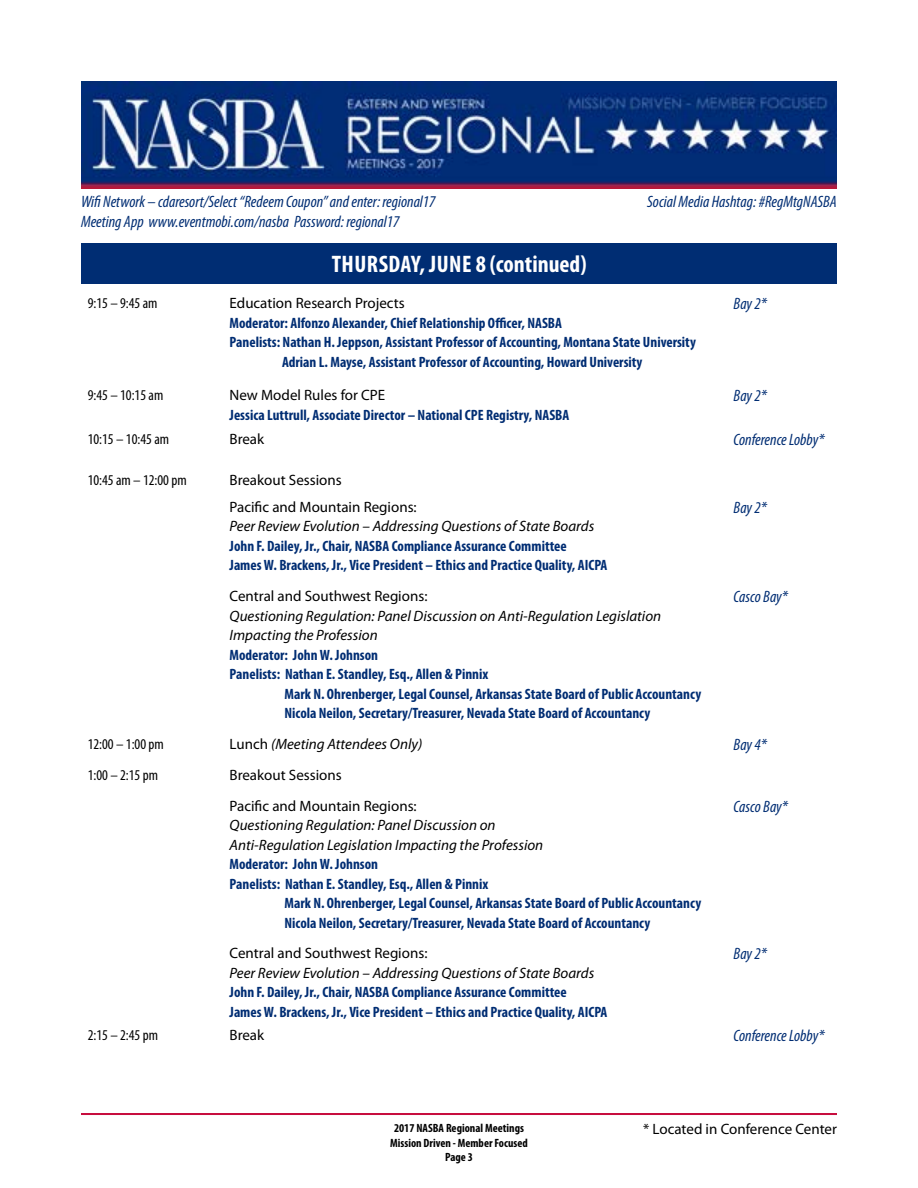
<style>
.page{position:relative;width:918px;height:1188px;background:#fff}
.page>*{position:absolute;margin:0;border:0;box-sizing:border-box;transform-origin:0 0}
.t1{font:700 condensed 24px "Myriad Pro";color:#fff}
.t2{font:italic condensed 16.5px "Myriad Pro";color:#002d73}
.t3{font:700 condensed 15px/19.5px "Myriad Pro";color:#002d73}
.t4{font:italic 15px/19.5px "Myriad Pro";color:#000}
.t5{font:15px/27px "Myriad Pro";color:#000}
.t6{font:condensed 15px "Myriad Pro";color:#000}
.t7{font:700 condensed 12px/14.4px "Myriad Pro";color:#000;text-align:center}
.s1{font-style:normal}
</style>
<div class="page">
<img style="left:81px;top:81px;width:756px;height:108px">
<hr style="left:81px;top:1113px;width:756px;height:1px;background:#c6093b">
<hr style="left:81px;top:1114px;width:756px;height:1px;background:#c6093b">
<div style="left:81px;top:243px;width:756px;height:41px;background:#002d73"></div>
<p class="t2" style="left:81px;top:192px;width:356px">Wifi Network – cdaresort/Select “Redeem Coupon” and enter: regional17</p>
<p class="t2" style="left:647px;top:192px;width:191px">Social Media Hashtag: #RegMtgNASBA</p>
<p class="t2" style="left:81px;top:211px;width:320px">Meeting App www.eventmobi.com/nasba Password: regional17</p>
<h1 class="t1" style="left:332px;top:249px;width:256px">THURSDAY, JUNE 8 (continued)</h1>
<p class="t6" style="left:88px;top:294px;width:71px">9:15 – 9:45 am</p>
<p class="t5" style="left:230px;top:289px;width:177px">Education Research Projects</p>
<p class="t3" style="left:230px;top:313px;width:334px">Moderator: Alfonzo Alexander, Chief Relationship Officer, NASBA</p>
<p class="t3" style="left:230px;top:332px;width:468px">Panelists: Nathan H. Jeppson, Assistant Professor of Accounting, Montana State University</p>
<p class="t3" style="left:282px;top:352px;width:362px">Adrian L. Mayse, Assistant Professor of Accounting, Howard University</p>
<p class="t2" style="left:734px;top:294px;width:35px">Bay 2*</p>
<p class="t6" style="left:88px;top:386px;width:77px">9:45 – 10:15 am</p>
<p class="t5" style="left:230px;top:381px;width:157px">New Model Rules for CPE</p>
<p class="t3" style="left:230px;top:404px;width:341px">Jessica Luttrull, Associate Director – National CPE Registry, NASBA</p>
<p class="t2" style="left:734px;top:386px;width:35px">Bay 2*</p>
<p class="t6" style="left:88px;top:430px;width:83px">10:15 – 10:45 am</p>
<p class="t5" style="left:230px;top:426px;width:36px">Break</p>
<p class="t2" style="left:734px;top:430px;width:92px">Conference Lobby*</p>
<p class="t6" style="left:88px;top:471px;width:100px">10:45 am – 12:00 pm</p>
<p class="t5" style="left:230px;top:466px;width:189px">Breakout Sessions<br>Pacific and Mountain Regions:</p>
<p class="t4" style="left:230px;top:516px;width:366px">Peer Review Evolution – Addressing Questions of State Boards</p>
<p class="t3" style="left:230px;top:536px;width:379px">John F. Dailey, Jr., Chair, NASBA Compliance Assurance Committee<br>James W. Brackens, Jr., Vice President – Ethics and Practice Quality, AICPA</p>
<p class="t2" style="left:734px;top:498px;width:35px">Bay 2*</p>
<p class="t5" style="left:230px;top:582px;width:199px">Central and Southwest Regions:</p>
<p class="t4" style="left:230px;top:606px;width:433px">Questioning Regulation: Panel Discussion on Anti-Regulation Legislation<br>Impacting the Profession</p>
<p class="t3" style="left:230px;top:644px;width:150px">Moderator: John W. Johnson</p>
<p class="t3" style="left:230px;top:664px;width:260px">Panelists: Nathan E. Standley, Esq., Allen &amp; Pinnix</p>
<p class="t3" style="left:284px;top:683px;width:418px">Mark N. Ohrenberger, Legal Counsel, Arkansas State Board of Public Accountancy</p>
<p class="t3" style="left:284px;top:703px;width:367px">Nicola Neilon, Secretary/Treasurer, Nevada State Board of Accountancy</p>
<p class="t2" style="left:734px;top:587px;width:56px">Casco Bay*</p>
<p class="t6" style="left:88px;top:735px;width:78px">12:00 – 1:00 pm</p>
<p class="t4" style="left:230px;top:734px;width:194px"><span class="s1">Lunch</span> (Meeting Attendees Only)</p>
<p class="t2" style="left:734px;top:735px;width:35px">Bay 4*</p>
<p class="t6" style="left:88px;top:766px;width:72px">1:00 – 2:15 pm</p>
<p class="t5" style="left:230px;top:760px;width:189px;line-height:30.5px">Breakout Sessions<br>Pacific and Mountain Regions:</p>
<p class="t4" style="left:230px;top:815px;width:315px">Questioning Regulation: Panel Discussion on<br>Anti-Regulation Legislation Impacting the Profession</p>
<p class="t3" style="left:230px;top:854px;width:150px">Moderator: John W. Johnson</p>
<p class="t3" style="left:230px;top:873px;width:260px">Panelists: Nathan E. Standley, Esq., Allen &amp; Pinnix</p>
<p class="t3" style="left:284px;top:893px;width:418px">Mark N. Ohrenberger, Legal Counsel, Arkansas State Board of Public Accountancy</p>
<p class="t3" style="left:284px;top:912px;width:367px">Nicola Neilon, Secretary/Treasurer, Nevada State Board of Accountancy</p>
<p class="t2" style="left:734px;top:796px;width:56px">Casco Bay*</p>
<p class="t5" style="left:230px;top:939px;width:199px">Central and Southwest Regions:</p>
<p class="t4" style="left:230px;top:963px;width:366px">Peer Review Evolution – Addressing Questions of State Boards</p>
<p class="t3" style="left:230px;top:982px;width:379px">John F. Dailey, Jr., Chair, NASBA Compliance Assurance Committee<br>James W. Brackens, Jr., Vice President – Ethics and Practice Quality, AICPA</p>
<p class="t2" style="left:734px;top:944px;width:35px">Bay 2*</p>
<p class="t6" style="left:88px;top:1026px;width:72px">2:15 – 2:45 pm</p>
<p class="t5" style="left:230px;top:1021px;width:36px">Break</p>
<p class="t2" style="left:734px;top:1025px;width:92px">Conference Lobby*</p>
<p class="t7" style="left:390px;top:1121px;width:139px">2017 NASBA Regional Meetings<br>Mission Driven - Member Focused<br>Page 3</p>
<p class="t5" style="left:643px;top:1116px;width:195px">* Located in Conference Center</p>
</div>
